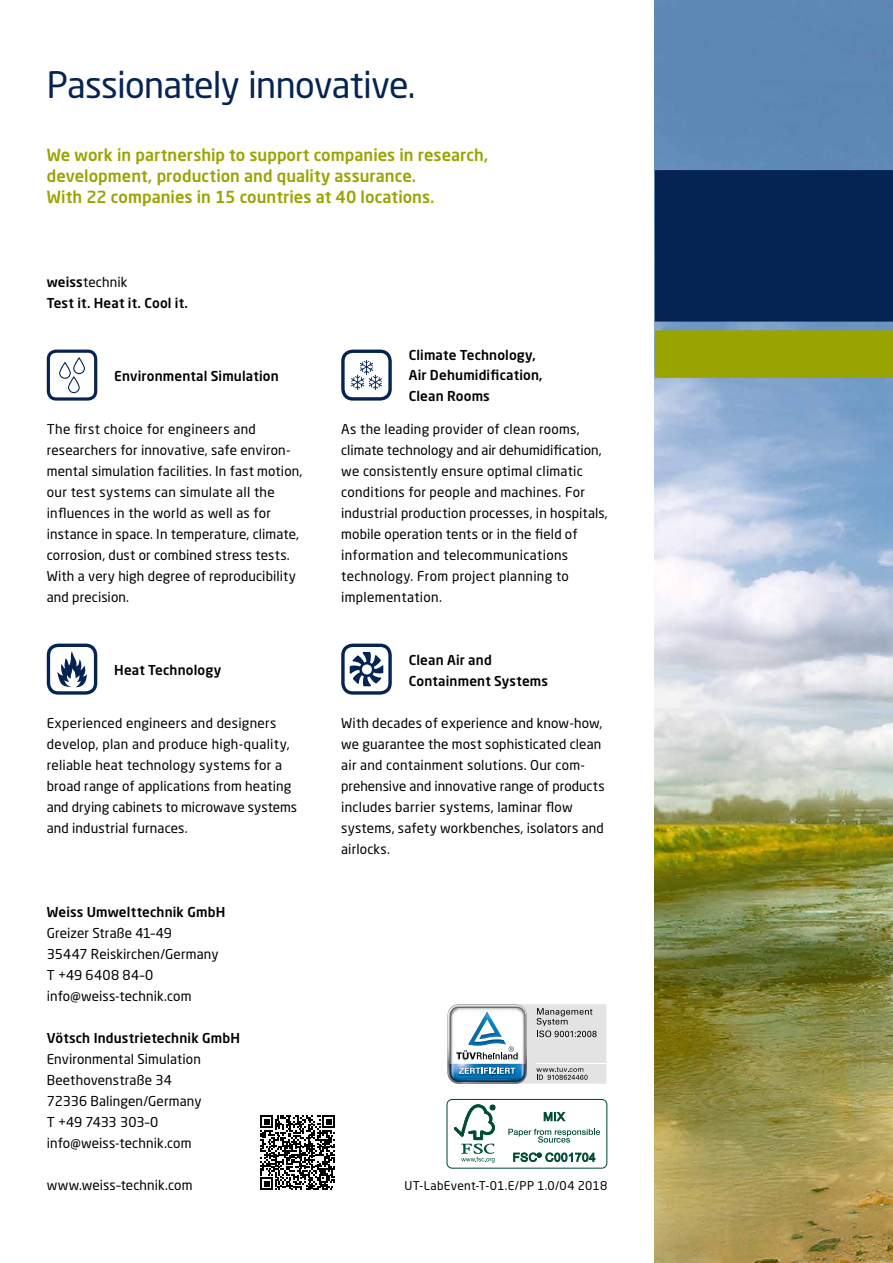
<style>
.page{position:relative;width:893px;height:1263px;background:#fff}
.page>*{position:absolute;margin:0;border:0;box-sizing:border-box;transform-origin:0 0}
.t1{font:36px "Neo Sans W1 G";letter-spacing:-.025em;color:#052453}
.t2{font:500 16.5px/21px "Neo Sans W1 G";letter-spacing:.005em;color:#9aa400}
.t3{font:13.5px/21px "Neo Sans W1 G";letter-spacing:.01em;color:#000}
.t4{font:500 13.5px/21px "Neo Sans W1 G";letter-spacing:.01em;color:#000}
.t5{font:12px "Neo Sans W1 G";letter-spacing:.02em;color:#000}
.s1{font-weight:400}
</style>
<div class="page">
<img style="left:655px;top:0;width:238px;height:1263px">
<svg style="left:260px;top:1115px;width:75px;height:75px"></svg>
<svg style="left:59px;top:357px;width:26px;height:36px"></svg>
<div style="left:47px;top:350px;width:50px;height:51px;border:3px solid #052453;border-radius:8px"></div>
<div style="left:341px;top:350px;width:51px;height:51px;border:3px solid #052453;border-radius:10px"></div>
<svg style="left:351px;top:360px;width:31px;height:30px"></svg>
<div style="left:47px;top:644px;width:50px;height:51px;border:3px solid #052453;border-radius:10px"></div>
<svg style="left:57px;top:651px;width:30px;height:36px"></svg>
<div style="left:341px;top:644px;width:51px;height:51px;border:3px solid #052453;border-radius:10px"></div>
<svg style="left:350px;top:652px;width:33px;height:34px"></svg>
<div style="left:655px;top:330px;width:238px;height:48px;background:#9aa400"></div>
<div style="left:655px;top:170px;width:238px;height:152px;background:#052453"></div>
<svg style="left:447px;top:1004px;width:160px;height:80px"></svg>
<div style="left:446px;top:1099px;width:161px;height:70px;border:1px solid #004f30;border-radius:5px"></div>
<svg style="left:454px;top:1104px;width:41px;height:59px"></svg>
<svg style="left:544px;top:1111px;width:21px;height:11px"></svg>
<svg style="left:513px;top:1152px;width:82px;height:10px"></svg>
<svg style="left:508px;top:1129px;width:92px;height:14px"></svg>
<h1 class="t1" style="left:47px;top:62px;width:370px">Passionately innovative.</h1>
<p class="t2" style="left:47px;top:144px;width:443px">We work in partnership to support companies in research, development, production and quality assurance.<br>With 22 companies in 15 countries at 40 locations.</p>
<p class="t4" style="left:47px;top:271px;width:143px">weiss<span class="s1">technik<br></span>Test it. Heat it. Cool it.</p>
<p class="t4" style="left:114px;top:365px;width:166px">Environmental Simulation</p>
<p class="t3" style="left:47px;top:418px;width:257px">The first choice for engineers and researchers for innovative, safe environ&shy;mental simulation facilities. In fast motion, our test systems can simulate all the influences in the world as well as for instance in space. In temperature, climate, corrosion, dust or combined stress tests.<br>With a very high degree of reproducibility and precision.</p>
<p class="t4" style="left:114px;top:659px;width:109px">Heat Technology</p>
<p class="t3" style="left:47px;top:712px;width:252px">Experienced engineers and designers develop, plan and produce high-quality, reliable heat technology systems for a broad range of applications from heating and drying cabinets to microwave systems and industrial furnaces.</p>
<p class="t4" style="left:47px;top:901px;width:180px">Weiss Umwelttechnik GmbH</p>
<p class="t3" style="left:47px;top:922px;width:173px">Greizer Straße 41–49<br>35447 Reiskirchen/Germany<br>T +49 6408 84–0 info@weiss-technik.com</p>
<p class="t4" style="left:47px;top:1027px;width:195px">Vötsch Industrietechnik GmbH</p>
<p class="t3" style="left:47px;top:1048px;width:156px">Environmental Simulation<br>Beethovenstraße 34<br>72336 Balingen/Germany<br>T +49 7433 303–0 info@weiss-technik.com</p>
<p class="t3" style="left:47px;top:1174px;width:147px">www.weiss–technik.com</p>
<p class="t4" style="left:409px;top:345px;width:135px;line-height:19.5px">Climate Technology,<br>Air Dehumidification,</p>
<p class="t4" style="left:409px;top:385px;width:83px">Clean Rooms</p>
<p class="t3" style="left:341px;top:418px;width:268px">As the leading provider of clean rooms, climate technology and air dehumidification, we consistently ensure optimal climatic conditions for people and machines. For industrial production processes, in hospitals, mobile operation tents or in the field of information and telecommunications technology. From project planning to implementation.</p>
<p class="t4" style="left:409px;top:649px;width:141px">Clean Air and<br>Containment Systems</p>
<p class="t3" style="left:341px;top:712px;width:265px">With decades of experience and know-how, we guarantee the most sophisticated clean air and containment solutions. Our com&shy;prehensive and innovative range of products includes barrier systems, laminar flow systems, safety workbenches, isolators and airlocks.</p>
<p class="t5" style="left:405px;top:1178px;width:204px">UT-LabEvent-T-01.E/PP 1.0/04 2018</p>
</div>
